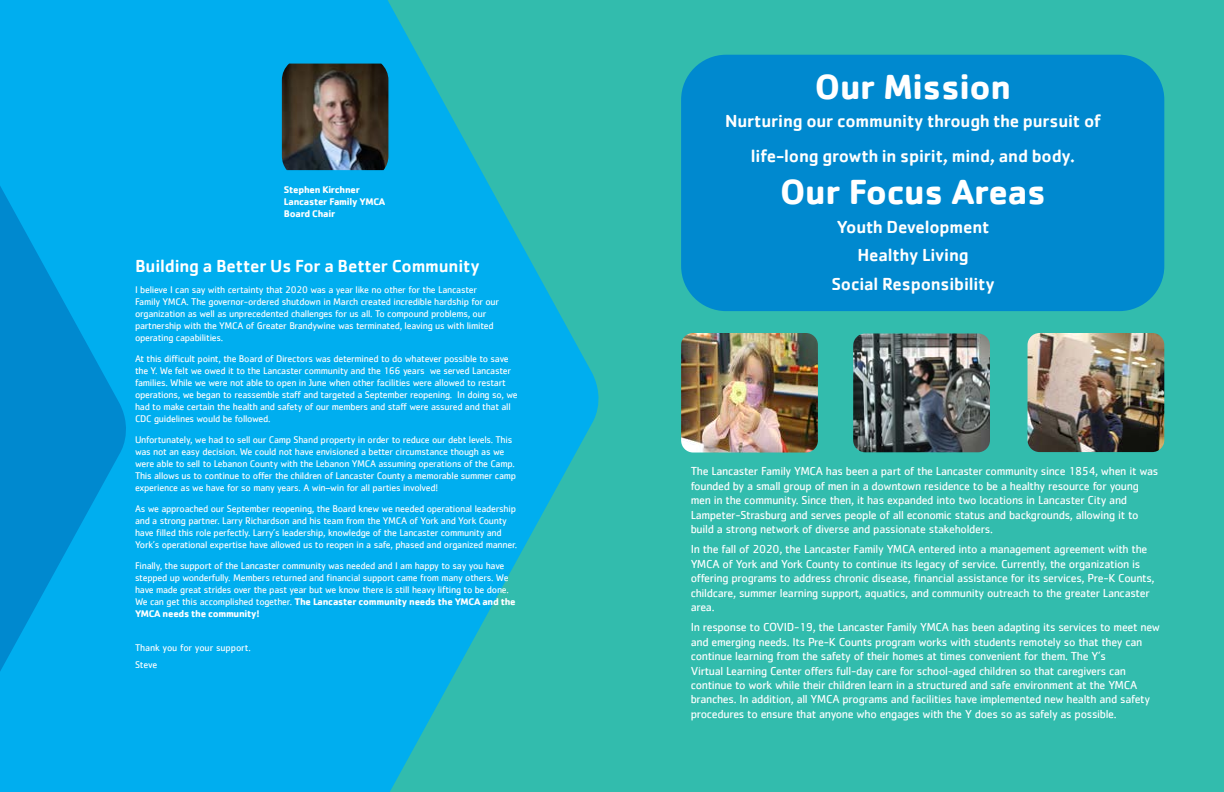
<style>
.page{position:relative;width:1224px;height:792px;background:#fff}
.page>*{position:absolute;margin:0;border:0;box-sizing:border-box;transform-origin:0 0}
.t1{font:700 36px "Cachet";letter-spacing:-.01em;color:#fff}
.t2{font:500 18px/28.5px "Cachet";letter-spacing:-.01em;color:#fff;text-align:center}
.t3{font:12px/14.4px "Cachet";letter-spacing:-.025em;color:#fff}
.t4{font:10px/12px "Cachet";letter-spacing:-.025em;color:#fff}
.t5{font:700 10px/12px "Cachet";letter-spacing:-.025em;color:#fff}
.s1{font-weight:700}
</style>
<div class="page">
<svg style="left:134px;top:0;width:472px;height:792px;background:#0bb1df"></svg>
<img style="left:282px;top:64px;width:106px;height:106px">
<svg style="left:0;top:0;width:134px;height:792px;background:#00a2e5"></svg>
<div style="left:612px;top:0;width:612px;height:792px;background:#32bcad"></div>
<div style="left:681px;top:55px;width:483px;height:256px;background:#0089cf;border-radius:45px"></div>
<img style="left:681px;top:333px;width:137px;height:120px">
<img style="left:1028px;top:333px;width:136px;height:119px">
<img style="left:853px;top:334px;width:137px;height:118px">
<p class="t5" style="left:284px;top:183px;width:103px">Stephen Kirchner<br>Lancaster Family YMCA<br>Board Chair</p>
<h2 class="t2" style="left:135px;top:251px;width:346px">Building a Better Us For a Better Community</h2>
<p class="t4" style="left:135px;top:283px;width:366px">I believe I can say with certainty that 2020 was a year like no other for the Lancaster Family YMCA. The governor-ordered shutdown in March created incredible hardship for our organization as well as unprecedented challenges for us all. To compound problems, our partnership with the YMCA of Greater Brandywine was terminated, leaving us with limited operating capabilities.</p>
<p class="t4" style="left:135px;top:352px;width:384px">At this difficult point, the Board of Directors was determined to do whatever possible to save the Y. We felt we owed it to the Lancaster community and the 166 years we served Lancaster families. While we were not able to open in June when other facilities were allowed to restart operations, we began to reassemble staff and targeted a September reopening. In doing so, we had to make certain the health and safety of our members and staff were assured and that all CDC guidelines would be followed.</p>
<p class="t4" style="left:135px;top:433px;width:383px">Unfortunately, we had to sell our Camp Shand property in order to reduce our debt levels. This was not an easy decision. We could not have envisioned a better circumstance though as we were able to sell to Lebanon County with the Lebanon YMCA assuming operations of the Camp.<br>This allows us to continue to offer the children of Lancaster County a memorable summer camp experience as we have for so many years. A win–win for all parties involved!</p>
<p class="t4" style="left:135px;top:502px;width:384px">As we approached our September reopening, the Board knew we needed operational leadership and a strong partner. Larry Richardson and his team from the YMCA of York and York County have filled this role perfectly. Larry’s leadership, knowledge of the Lancaster community and York’s operational expertise have allowed us to reopen in a safe, phased and organized manner.</p>
<p class="t4" style="left:135px;top:559px;width:382px">Finally, the support of the Lancaster community was needed and I am happy to say you have stepped up wonderfully. Members returned and financial support came from many others. We have made great strides over the past year but we know there is still heavy lifting to be done.<br>We can get this accomplished together. <span class="s1">The Lancaster community needs the YMCA and the YMCA needs the community!</span></p>
<p class="t4" style="left:135px;top:639px;width:117px;line-height:16.9px">Thank you for your support.<br>Steve</p>
<h1 class="t1" style="left:815px;top:63px;width:198px">Our Mission</h1>
<h2 class="t2" style="left:725px;top:103px;width:377px;line-height:34.5px">Nurturing our community through the pursuit of life-long growth in spirit, mind, and body.</h2>
<h1 class="t1" style="left:780px;top:169px;width:267px">Our Focus Areas</h1>
<h2 class="t2" style="left:831px;top:212px;width:165px">Youth Development<br>Healthy Living<br>Social Responsibility</h2>
<p class="t3" style="left:691px;top:464px;width:469px">The Lancaster Family YMCA has been a part of the Lancaster community since 1854, when it was founded by a small group of men in a downtown residence to be a healthy resource for young men in the community. Since then, it has expanded into two locations in Lancaster City and Lampeter-Strasburg and serves people of all economic status and backgrounds, allowing it to build a strong network of diverse and passionate stakeholders.</p>
<p class="t3" style="left:691px;top:542px;width:466px">In the fall of 2020, the Lancaster Family YMCA entered into a management agreement with the YMCA of York and York County to continue its legacy of service. Currently, the organization is offering programs to address chronic disease, financial assistance for its services, Pre-K Counts, childcare, summer learning support, aquatics, and community outreach to the greater Lancaster area.</p>
<p class="t3" style="left:691px;top:620px;width:471px">In response to COVID-19, the Lancaster Family YMCA has been adapting its services to meet new and emerging needs. Its Pre-K Counts program works with students remotely so that they can continue learning from the safety of their homes at times convenient for them. The Y’s<br>Virtual Learning Center offers full-day care for school-aged children so that caregivers can continue to work while their children learn in a structured and safe environment at the YMCA branches. In addition, all YMCA programs and facilities have implemented new health and safety procedures to ensure that anyone who engages with the Y does so as safely as possible.</p>
</div>
